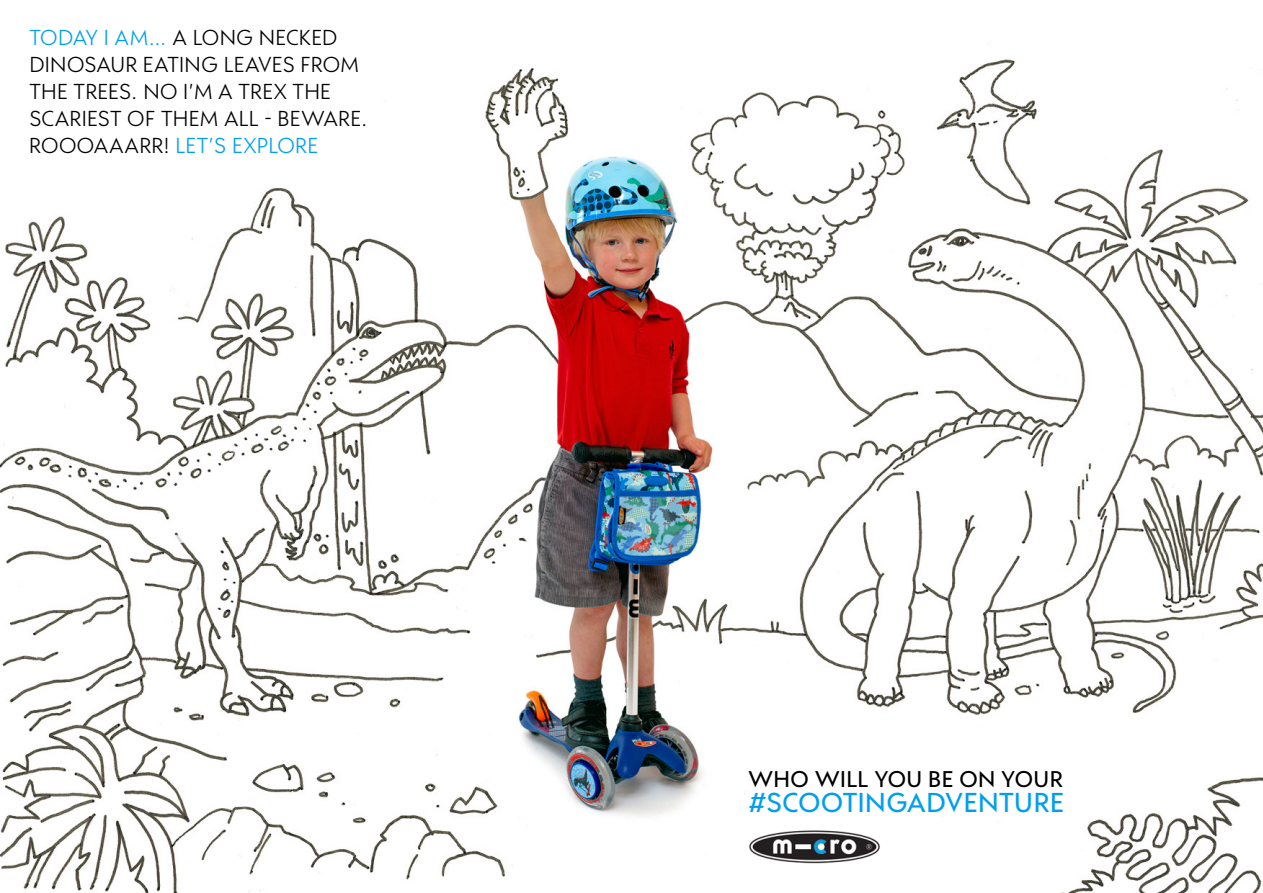
<style>
.page{position:relative;width:1263px;height:893px;background:#fff}
.page>*{position:absolute;margin:0;border:0;box-sizing:border-box;transform-origin:0 0}
.t1{font:500 26.55px "Wes FY";letter-spacing:.04em;color:#009fee}
.t2{font:500 22.05px "Wes FY";letter-spacing:.05em;color:#000}
.t3{font:21px/27px "Wes FY";letter-spacing:.04em;color:#000}
.t4{font:21px "Wes FY";color:#009fee}
.s1{color:#009fee}
.s2{color:#000}
</style>
<div class="page">
<img style="left:0;top:59px;width:1263px;height:834px">
<img style="left:746px;top:826px;width:139px;height:41px">
<p class="t3" style="left:30px;top:24px;width:339px"><span class="s1">TODAY I AM...</span> A LONG NECKED<br>DINOSAUR EATI NG LEAVES FROM<br>THE TREES. NO I’M A TREX THE<br>SCARI EST OF THEM ALL - BEWARE.<br>ROOOAAA</p>
<p class="t4" style="left:140px;top:132px;width:177px"><span class="s2">RR!</span> LET’S EXPLO RE</p>
<p class="t2" style="left:748px;top:765px;width:316px">WHO WILL YOU BE ON YOUR</p>
<p class="t1" style="left:748px;top:786px;width:317px">#SCOOTINGADVENTURE</p>
</div>
